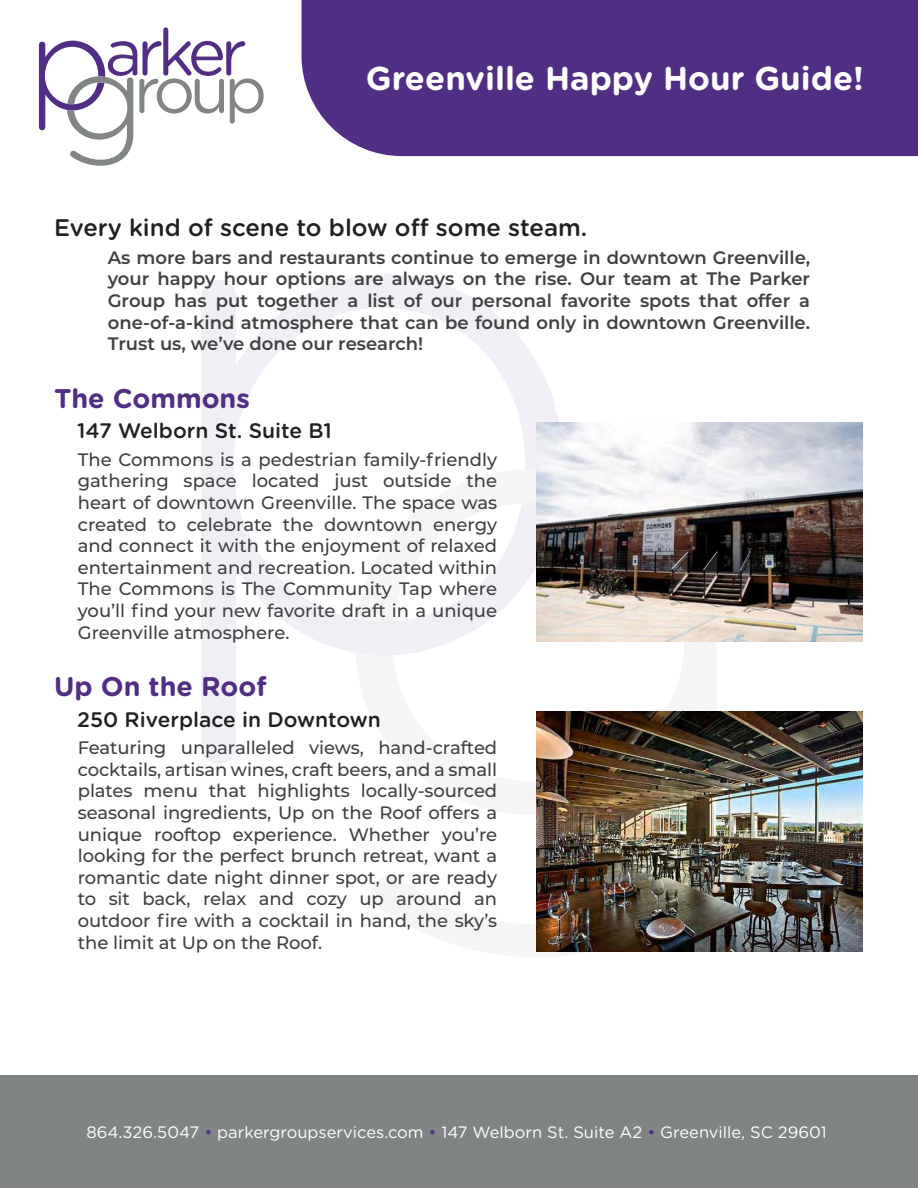
<style>
.page{position:relative;width:918px;height:1188px;background:#fff}
.page>*{position:absolute;margin:0;border:0;box-sizing:border-box;transform-origin:0 0}
.t1{font:700 33px "Gotham Rounded";color:#fff}
.t2{font:700 27px "Gotham Rounded";color:#502e83}
.t3{font:500 24px "Gotham Rounded";color:#221f1f}
.t4{font:500 21px "Gotham Rounded";color:#221f1f}
.t5{font:500 18px/21.6px "Montserrat";letter-spacing:-.005em;color:#404041;text-align:justify}
.t6{font:600 18px/21.6px "Montserrat";color:#404041;text-align:justify}
.t7{font:16.5px "Gotham Rounded";color:#fff}
.s1{color:#502e83}
</style>
<div class="page">
<svg style="left:39px;top:27px;width:225px;height:139px"></svg>
<div style="left:302px;top:0;width:616px;height:156px;background:#502e83"></div>
<div style="left:0;top:1075px;width:918px;height:113px;background:#818485"></div>
<svg style="left:201px;top:274px;width:356px;height:490px"></svg>
<svg style="left:355px;top:469px;width:202px;height:295px"></svg>
<img style="left:505px;top:703px;width:358px;height:249px">
<img style="left:522px;top:414px;width:341px;height:236px">
<h1 class="t1" style="left:366px;top:64px;width:500px">Greenville Happy Hour Guide!</h1>
<h3 class="t3" style="left:54px;top:217px;width:535px">Every kind of scene to blow off some steam.</h3>
<p class="t6" style="left:108px;top:248px;width:704px">As more bars and restaurants continue to emerge in downtown Greenville, your happy hour options are always on the rise. Our team at The Parker Group has put together a list of our personal favorite spots that offer a one-of-a-kind atmosphere that can be found only in downtown Greenville.<br>Trust us, we’ve done our research!</p>
<h2 class="t2" style="left:54px;top:386px;width:198px">The Commons</h2>
<p class="t4" style="left:77px;top:421px;width:256px">147 Welborn St. Suite B1</p>
<p class="t5" style="left:78px;top:450px;width:421px">The Commons is a pedestrian family-friendly gathering space located just outside the heart of downtown Greenville. The space was created to celebrate the downtown energy and connect it with the enjoyment of relaxed entertainment and recreation. Located within The Commons is The Community Tap where you’ll find your new favorite draft in a unique Greenville atmosphere.</p>
<h2 class="t2" style="left:54px;top:675px;width:214px">Up On the Roof</h2>
<p class="t4" style="left:77px;top:710px;width:305px">250 Riverplace in Downtown</p>
<p class="t5" style="left:78px;top:738px;width:421px">Featuring unparalleled views, hand-crafted cocktails, artisan wines, craft beers, and a small plates menu that highlights locally-sourced seasonal ingredients, Up on the Roof offers a unique rooftop experience. Whether you’re looking for the perfect brunch retreat, want a romantic date night dinner spot, or are ready to sit back, relax and cozy up around an outdoor fire with a cocktail in hand, the sky’s the limit at Up on the Roof.</p>
<p class="t7" style="left:86px;top:1125px;width:742px">864.326.5047 <span class="s1">•</span> parkergroupservices.com <span class="s1">•</span> 147 Welborn St. Suite A2 <span class="s1">•</span> Greenville, SC 29601</p>
</div>
